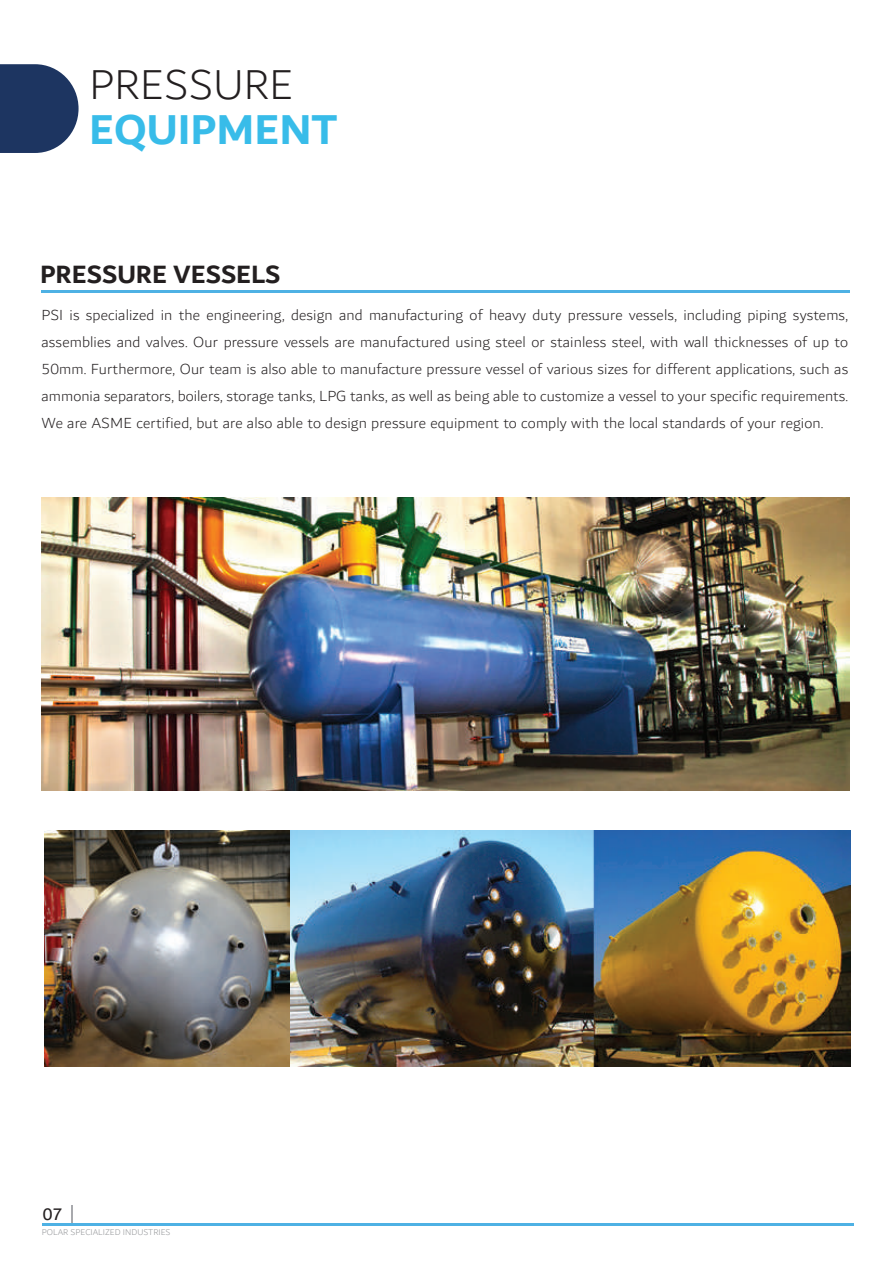
<style>
.page{position:relative;width:893px;height:1263px;background:#fff}
.page>*{position:absolute;margin:0;border:0;box-sizing:border-box;transform-origin:0 0}
.t1{font:700 45px "Dubai";color:#38bce9}
.t2{font:300 45px "Dubai";color:#231f20}
.t3{font:700 27px "Dubai";color:#231f20}
.t4{font:18px "Dubai";color:#231f20}
.t5{font:300 15.75px/27px "Dubai";letter-spacing:.01em;color:#231f20;text-align:justify}
.t6{font:300 9px "Dubai";color:#939598}
</style>
<div class="page">
<svg style="left:0;top:64px;width:79px;height:89px;background:#394e74"></svg>
<hr style="left:41px;top:291px;width:808px;height:2px;background:#4eb1e4">
<img style="left:42px;top:498px;width:808px;height:292px">
<img style="left:45px;top:831px;width:805px;height:235px">
<svg style="left:71px;top:1205px;width:2px;height:17px"></svg>
<hr style="left:42px;top:1223px;width:811px;height:3px;background:#4eb1e4">
<h1 class="t2" style="left:89px;top:50px;width:206px">PRESSURE</h1>
<h1 class="t1" style="left:89px;top:102px;width:250px">EQUIPMENT</h1>
<h2 class="t3" style="left:40px;top:258px;width:242px">PRESSURE VESSELS</h2>
<p class="t5" style="left:42px;top:302px;width:808px">PSI is specialized in the engineering, design and manufacturing of heavy duty pressure vessels, including piping systems, assemblies and valves. Our pressure vessels are manufactured using steel or stainless steel, with wall thicknesses of up to 50mm. Furthermore, Our team is also able to manufacture pressure vessel of various sizes for different applications, such as ammonia separators, boilers, storage tanks, LPG tanks, as well as being able to customize a vessel to your specific requirements.<br>We are ASME certified, but are also able to design pressure equipment to comply with the local standards of your region.</p>
<p class="t4" style="left:43px;top:1203px;width:21px">07</p>
<p class="t6" style="left:42px;top:1225px;width:130px">POLAR SPECIALIZED INDUSTRIES</p>
</div>
